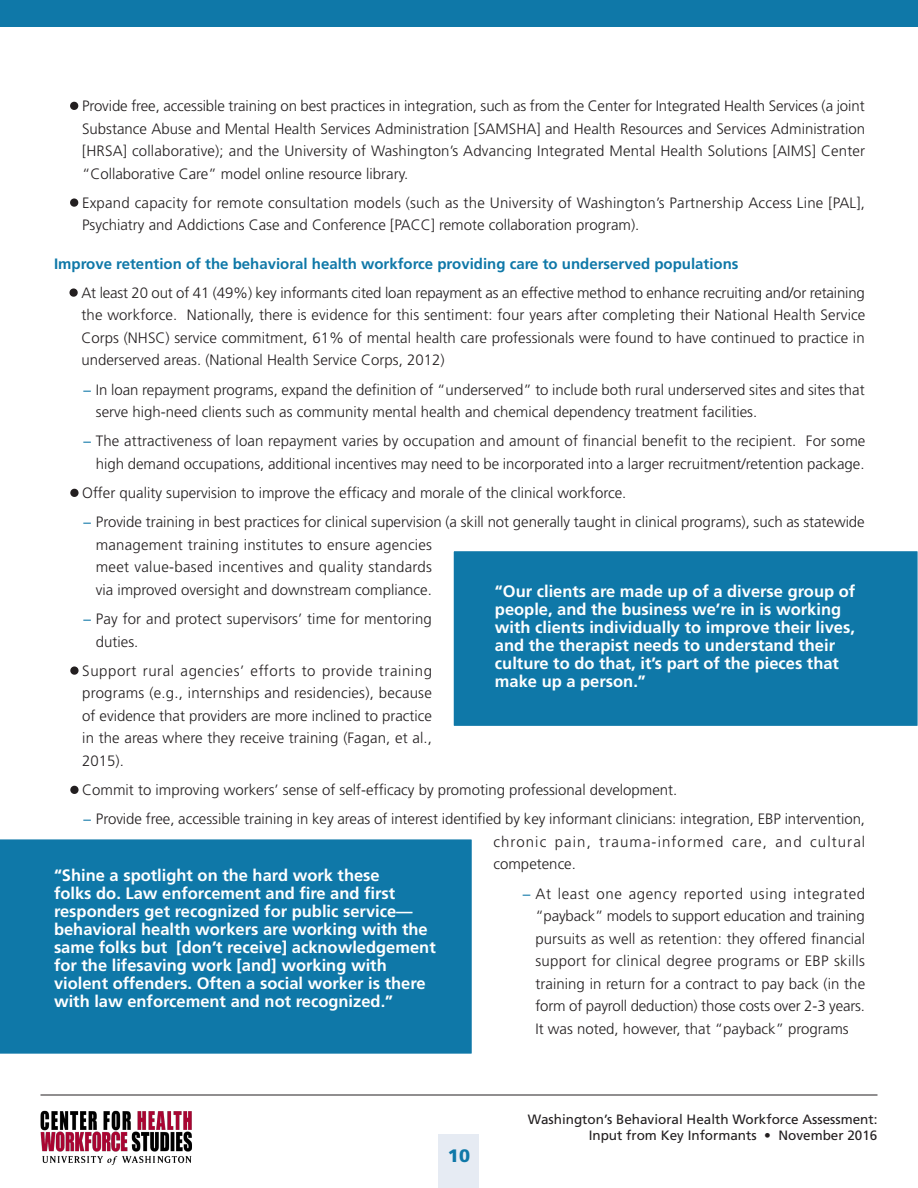
<style>
.page{position:relative;width:918px;height:1188px;background:#fff}
.page>*{position:absolute;margin:0;border:0;box-sizing:border-box;transform-origin:0 0}
.t1{font:900 18px "Frutiger";color:#0f78a8}
.Table_Categories{font:700 16.5px/18px "Frutiger";color:#fff}
.Body{font:300 15px/22.5px "Frutiger";color:#231f20;text-align:justify}
.Table_Figure{font:700 15px "Frutiger";color:#0f78a8}
.t2{font:13.5px/15.8px "Frutiger";color:#231f20;text-align:right}
.s1{color:#0f78a8}
</style>
<div class="page">
<div style="left:439px;top:1134px;width:40px;height:54px;background:#e6ebf3"></div>
<div style="left:0;top:0;width:918px;height:27px;background:#0f78a8"></div>
<img style="left:40px;top:1110px;width:152px;height:55px">
<hr style="left:40px;top:1095px;width:838px;height:1px;background:#231f20">
<div style="left:70px;top:102px;width:8px;height:8px;border:3px solid #231f20;border-radius:50%"></div>
<div style="left:70px;top:198px;width:8px;height:9px;border:3px solid #231f20;border-radius:50%"></div>
<div style="left:69px;top:288px;width:9px;height:9px;border:3px solid #231f20;border-radius:50%"></div>
<div style="left:70px;top:489px;width:9px;height:8px;border:3px solid #231f20;border-radius:50%"></div>
<div style="left:70px;top:666px;width:9px;height:9px;border:3px solid #231f20;border-radius:50%"></div>
<div style="left:70px;top:786px;width:9px;height:8px;border:3px solid #231f20;border-radius:50%"></div>
<div style="left:453px;top:551px;width:465px;height:175px;background:#0f78a8"></div>
<div style="left:0;top:839px;width:472px;height:215px;background:#0f78a8"></div>
<p class="Body" style="left:82px;top:95px;width:785px;text-indent:-12px">• Provide free, accessible training on best practices in integration, such as from the Center for Integrated Health Services (a joint Substance Abuse and Mental Health Services Administration [SAMSHA] and Health Resources and Services Administration [HRSA] collaborative); and the University of Washington’s Advancing Integrated Mental Health Solutions [AIMS] Center “Collaborative Care” model online resource library.</p>
<p class="Body" style="left:82px;top:192px;width:784px;text-indent:-12px">• Expand capacity for remote consultation models (such as the University of Washington’s Partnership Access Line [PAL],<br>Psychiatry and Addictions Case and Conference [PACC] remote collaboration program).</p>
<p class="Table_Figure" style="left:54px;top:255px;width:686px">Improve retention of the behavioral health workforce providing care to underserved populations</p>
<p class="Body" style="left:81px;top:282px;width:786px;text-indent:-12px">• At least 20 out of 41 (49%) key informants cited loan repayment as an effective method to enhance recruiting and/or retaining the workforce. Nationally, there is evidence for this sentiment: four years after completing their National Health Service Corps (NHSC) service commitment, 61% of mental health care professionals were found to have continued to practice in underserved areas. (National Health Service Corps, 2012)</p>
<p class="Body" style="left:96px;top:378px;width:770px;text-indent:-13px"><span class="s1">−</span> In loan repayment programs, expand the definition of “underserved” to include both rural underserved sites and sites that serve high-need clients such as community mental health and chemical dependency treatment facilities.</p>
<p class="Body" style="left:83px;top:430px;width:784px;text-align:right"><span class="s1">−</span> The attractiveness of loan repayment varies by occupation and amount of financial benefit to the recipient. For some high demand occupations, additional incentives may need to be incorporated into a larger recruitment/retention package.</p>
<p class="Body" style="left:71px;top:482px;width:557px">• Offer quality supervision to improve the efficacy and morale of the clinical workforce.</p>
<p class="Body" style="left:96px;top:511px;width:770px;text-align:left;text-indent:-13px"><span class="s1">−</span> Provide training in best practices for clinical supervision (a skill not generally taught in clinical programs), such as statewide management training institutes to ensure agencies<br>meet value-based incentives and quality standards<br>via improved oversight and downstream compliance.</p>
<p class="Body" style="left:96px;top:608px;width:338px;text-indent:-13px"><span class="s1">−</span> Pay for and protect supervisors’ time for mentoring duties.</p>
<p class="Body" style="left:82px;top:660px;width:351px;text-indent:-12px">• Support rural agencies’ efforts to provide training programs (e.g., internships and residencies), because of evidence that providers are more inclined to practice in the areas where they receive training (Fagan, et al., 2015).</p>
<p class="Body" style="left:71px;top:779px;width:608px">• Commit to improving workers’ sense of self-efficacy by promoting professional development.</p>
<p class="Body" style="left:494px;top:808px;width:373px;text-indent:-411px"><span class="s1">−</span> Provide free, accessible training in key areas of interest identified by key informant clinicians: integration, EBP intervention, chronic pain, trauma-informed care, and cultural competence.</p>
<p class="Body" style="left:535px;top:882px;width:331px;text-indent:-13px"><span class="s1">−</span> At least one agency reported using integrated “payback” models to support education and training pursuits as well as retention: they offered financial support for clinical degree programs or EBP skills training in return for a contract to pay back (in the form of payroll deduction) those costs over 2-3 years.<br>It was noted, however, that “payback” programs</p>
<p class="Table_Categories" style="left:495px;top:583px;width:362px">“Our clients are made up of a diverse group of people, and the business we’re in is working with clients individually to improve their lives, and the therapist needs to understand their culture to do that, it’s part of the pieces that make up a person.”</p>
<p class="Table_Categories" style="left:54px;top:866px;width:383px">“Shine a spotlight on the hard work these<br>folks do. Law enforcement and fire and first responders get recognized for public service— behavioral health workers are working with the same folks but [don’t receive] acknowledgement for the lifesaving work [and] working with violent offenders. Often a social worker is there with law enforcement and not recognized.”</p>
<p class="t1" style="left:448px;top:1145px;width:24px">10</p>
<p class="t2" style="left:528px;top:1112px;width:351px">Washington’s Behavioral Health Workforce Assessment:<br>Input from Key Informants • November 2016</p>
</div>
